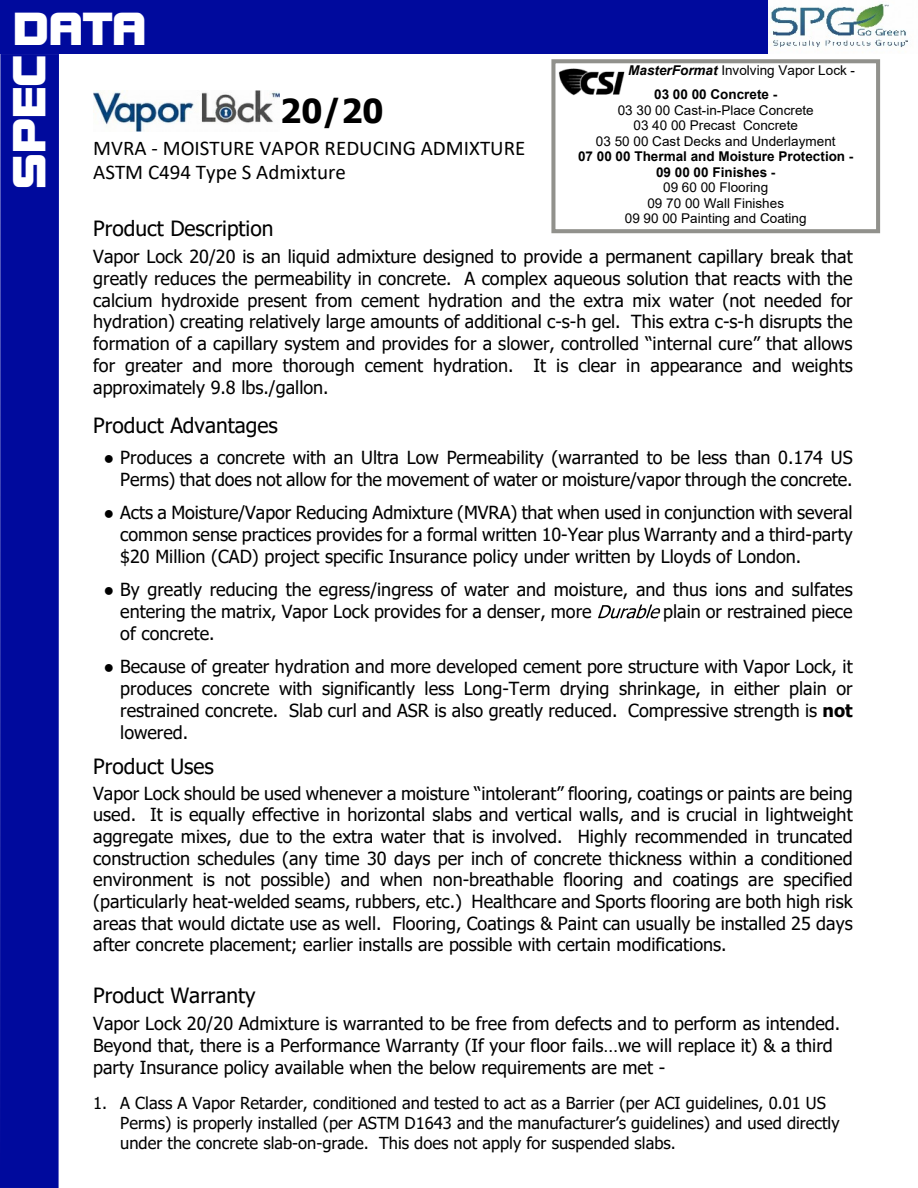
<style>
.page{position:relative;width:918px;height:1188px;background:#fff}
.page>*{position:absolute;margin:0;border:0;box-sizing:border-box;transform-origin:0 0}
.t1{font:45px "Bolts SF";color:#fff}
.t2{font:700 33px "Tahoma";color:#000}
.t3{font:21px "Tahoma";color:#000}
.t4{font:21px/23.4px "Calibri";color:#000}
.t5{font:18px/21.8px "Tahoma";color:#000;text-align:justify}
.t6{font:16.5px/20px "Tahoma";color:#000}
.t7{font:13.5px/15.5px "Arial";color:#000;text-align:center}
.t8{font:700 13.5px/15.5px "Arial";color:#000;text-align:center}
.s1{font-weight:700;font-style:italic}
.s2{font-weight:700}
.s3{font-family:"Times New Roman"}
</style>
<div class="page">
<div style="left:0;top:54px;width:59px;height:1134px;background:#000a9d"></div>
<div style="left:0;top:0;width:864px;height:54px;background:#000a9d"></div>
<img style="left:768px;top:0;width:140px;height:54px">
<img style="left:93px;top:90px;width:186px;height:42px">
<svg style="left:598px;top:605px;width:62px;height:13px"></svg>
<div style="left:551px;top:59px;width:329px;height:174px;border:4px solid #91918c"></div>
<img style="left:558px;top:68px;width:67px;height:28px">
<h1 class="t1" style="left:13px;top:3px;width:135px">DATA</h1>
<h1 class="t1" style="left:3px;top:189px;width:137px;rotate:-90deg">SPEC</h1>
<p class="t7" style="left:654px;top:59px;width:202px;line-height:24.5px;text-align:left;text-indent:-26px"><span class="s1">MasterFormat</span> Involving Vapor Lock -<br><span class="s2">03 00 00 Concrete -</span></p>
<p class="t7" style="left:596px;top:104px;width:241px">03 30 00 Cast-in-Place Concrete<br>03 40 00 Precast Concrete<br>03 50 00 Cast Decks and Underlayment</p>
<p class="t8" style="left:578px;top:150px;width:277px">07 00 00 Thermal and Moisture Protection -<br>09 00 00 Finishes -</p>
<p class="t7" style="left:625px;top:181px;width:183px">09 60 00 Flooring<br>09 70 00 Wall Finishes<br>09 90 00 Painting and Coating</p>
<h2 class="t2" style="left:280px;top:98px;width:105px">20/20</h2>
<p class="t4" style="left:93px;top:138px;width:434px">MVRA - MOISTURE VAPOR REDUCING ADMIXTURE<br>ASTM C494 Type S Admixture</p>
<p class="t3" style="left:93px;top:220px;width:182px">Product Description</p>
<p class="t5" style="left:93px;top:247px;width:761px">Vapor Lock 20/20 is an liquid admixture designed to provide a permanent capillary break that greatly reduces the permeability in concrete. A complex aqueous solution that reacts with the calcium hydroxide present from cement hydration and the extra mix water (not needed for hydration) creating relatively large amounts of additional c-s-h gel. This extra c-s-h disrupts the formation of a capillary system and provides for a slower, controlled “internal cure” that allows for greater and more thorough cement hydration. It is clear in appearance and weights approximately 9.8 lbs./gallon.</p>
<p class="t3" style="left:93px;top:417px;width:186px">Product Advantages</p>
<p class="t5" style="left:103px;top:448px;width:751px;text-align:right"><span class="s3">●</span> Produces a concrete with an Ultra Low Permeability (warranted to be less than 0.174 US<br>Perms) that does not allow for the movement of water or moisture/vapor through the concrete.</p>
<p class="t5" style="left:120px;top:503px;width:734px;text-indent:-17px"><span class="s3">●</span> Acts a Moisture/Vapor Reducing Admixture (MVRA) that when used in conjunction with several common sense practices provides for a formal written 10-Year plus Warranty and a third-party $20 Million (CAD) project specific Insurance policy under written by Lloyds of London.</p>
<p class="t5" style="left:120px;top:580px;width:734px;text-indent:-17px"><span class="s3">●</span> By greatly reducing the egress/ingress of water and moisture, and thus ions and sulfates entering the matrix, Vapor Lock provides for a denser, more</p>
<p class="t5" style="left:663px;top:602px;width:191px">plain or restrained piece</p>
<p class="t5" style="left:120px;top:624px;width:96px">of concrete.</p>
<p class="t5" style="left:120px;top:657px;width:734px;text-indent:-17px"><span class="s3">●</span> Because of greater hydration and more developed cement pore structure with Vapor Lock, it produces concrete with significantly less Long-Term drying shrinkage, in either plain or restrained concrete. Slab curl and ASR is also greatly reduced. Compressive strength is <span class="s2">not </span>lowered.</p>
<p class="t3" style="left:93px;top:758px;width:122px">Product Uses</p>
<p class="t5" style="left:93px;top:784px;width:761px">Vapor Lock should be used whenever a moisture “intolerant” flooring, coatings or paints are being used. It is equally effective in horizontal slabs and vertical walls, and is crucial in lightweight aggregate mixes, due to the extra water that is involved. Highly recommended in truncated construction schedules (any time 30 days per inch of concrete thickness within a conditioned environment is not possible) and when non-breathable flooring and coatings are specified (particularly heat-welded seams, rubbers, etc.) Healthcare and Sports flooring are both high risk areas that would dictate use as well. Flooring, Coatings &amp; Paint can usually be installed 25 days after concrete placement; earlier installs are possible with certain modifications.</p>
<p class="t3" style="left:93px;top:987px;width:164px">Product Warranty</p>
<p class="t5" style="left:93px;top:1014px;width:748px;text-align:left">Vapor Lock 20/20 Admixture is warranted to be free from defects and to perform as intended.<br>Beyond that, there is a Performance Warranty (If your floor fails…we will replace it) &amp; a third party Insurance policy available when the below requirements are met -</p>
<p class="t6" style="left:120px;top:1094px;width:721px;text-indent:-27px">1. A Class A Vapor Retarder, conditioned and tested to act as a Barrier (per ACI guidelines, 0.01 US<br>Perms) is properly installed (per ASTM D1643 and the manufacturer’s guidelines) and used directly under the concrete slab-on-grade. This does not apply for suspended slabs.</p>
</div>
